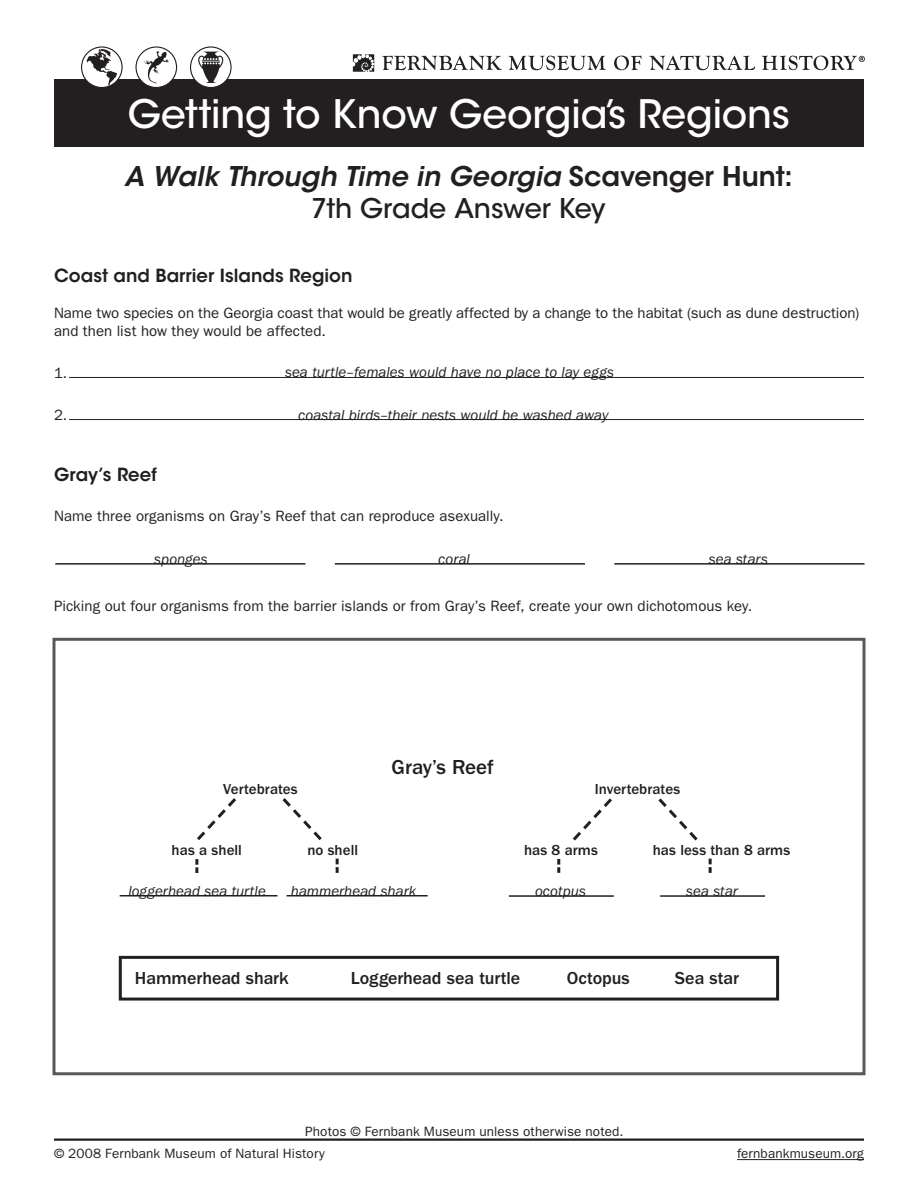
<style>
.page{position:relative;width:918px;height:1188px;background:#fff}
.page>*{position:absolute;margin:0;border:0;box-sizing:border-box;transform-origin:0 0}
.t1{font:500 39px "ITC Avant Garde Std";letter-spacing:-.005em;color:#fff}
.t2{font:italic 600 27px/32.4px "ITC Avant Garde Std";letter-spacing:.005em;color:#231f20;text-align:center}
.t3{font:500 21px "ITC Franklin Gothic Std";letter-spacing:-.005em;color:#231f20}
.t4{font:500 18px "ITC Franklin Gothic Std";letter-spacing:-.005em;color:#231f20}
.t5{font:600 18px "ITC Avant Garde Std";color:#231f20}
.t6{font:15px/18px "ITC Franklin Gothic Std";color:#231f20}
.t7{font:italic 15px "ITC Franklin Gothic Std";color:#231f20}
.t8{font:500 15px "ITC Franklin Gothic Std";color:#231f20}
.t9{font:13.5px "ITC Franklin Gothic Std";letter-spacing:.01em;color:#231f20}
.s1{font-style:normal}
.s2{font-weight:500;font-style:normal}
</style>
<div class="page">
<div style="left:54px;top:80px;width:810px;height:67px;background:#231f20"></div>
<svg style="left:191px;top:47px;width:40px;height:41px"></svg>
<svg style="left:198px;top:52px;width:25px;height:31px"></svg>
<div style="left:190px;top:46px;width:42px;height:42px;border:1px solid #231f20;border-radius:50%"></div>
<svg style="left:136px;top:47px;width:41px;height:41px"></svg>
<svg style="left:144px;top:51px;width:25px;height:33px"></svg>
<div style="left:135px;top:46px;width:42px;height:42px;border:1px solid #231f20;border-radius:50%"></div>
<svg style="left:82px;top:47px;width:40px;height:41px"></svg>
<svg style="left:87px;top:49px;width:30px;height:37px"></svg>
<div style="left:81px;top:46px;width:42px;height:42px;border:1px solid #231f20;border-radius:50%"></div>
<hr style="left:737px;top:1159px;width:127px;height:1px;background:#231f20">
<hr style="left:54px;top:1138px;width:810px;height:3px;background:#231f20">
<svg style="left:353px;top:54px;width:21px;height:18px"></svg>
<svg style="left:382px;top:56px;width:120px;height:14px"></svg>
<svg style="left:508px;top:56px;width:98px;height:14px"></svg>
<svg style="left:614px;top:56px;width:28px;height:14px"></svg>
<svg style="left:649px;top:56px;width:106px;height:14px"></svg>
<svg style="left:762px;top:56px;width:103px;height:14px"></svg>
<hr style="left:69px;top:377px;width:795px;height:1px;background:#231f20">
<hr style="left:69px;top:419px;width:795px;height:1px;background:#231f20">
<hr style="left:55px;top:563px;width:250px;height:2px;background:#231f20">
<hr style="left:335px;top:563px;width:250px;height:2px;background:#231f20">
<hr style="left:614px;top:563px;width:251px;height:2px;background:#231f20">
<div style="left:52px;top:638px;width:814px;height:437px;border:3px solid #231f20"></div>
<svg style="left:282px;top:798px;width:40px;height:43px"></svg>
<svg style="left:197px;top:798px;width:39px;height:43px"></svg>
<svg style="left:336px;top:859px;width:3px;height:14px"></svg>
<svg style="left:195px;top:859px;width:3px;height:14px"></svg>
<svg style="left:557px;top:859px;width:3px;height:14px"></svg>
<svg style="left:658px;top:798px;width:40px;height:43px"></svg>
<svg style="left:573px;top:798px;width:39px;height:43px"></svg>
<hr style="left:660px;top:895px;width:105px;height:2px;background:#231f20">
<svg style="left:709px;top:859px;width:3px;height:14px"></svg>
<hr style="left:120px;top:895px;width:157px;height:2px;background:#231f20">
<hr style="left:287px;top:895px;width:141px;height:2px;background:#231f20">
<hr style="left:509px;top:895px;width:105px;height:2px;background:#231f20">
<div style="left:119px;top:956px;width:660px;height:45px;border:3px solid #231f20"></div>
<h1 class="t1" style="left:128px;top:90px;width:664px">Getting to Know Georgia’s Regions</h1>
<h2 class="t2" style="left:124px;top:160px;width:670px">A Walk Through Time in Georgia <span class="s1">Scavenger Hunt:<br></span><span class="s2">7th Grade Answer Key</span></h2>
<p class="t5" style="left:54px;top:264px;width:300px">Coast and Barrier Islands Region</p>
<p class="t6" style="left:54px;top:304px;width:807px">Name two species on the Georgia coast that would be greatly affected by a change to the habitat (such as dune destruction) and then list how they would be affected.</p>
<p class="t6" style="left:54px;top:364px;width:15px">1.</p>
<p class="t6" style="left:54px;top:406px;width:15px">2.</p>
<p class="t7" style="left:285px;top:364px;width:330px">sea turtle–females would have no place to lay eggs</p>
<p class="t7" style="left:298px;top:406px;width:312px">coastal birds–their nests would be washed away</p>
<p class="t5" style="left:54px;top:463px;width:104px">Gray’s Reef</p>
<p class="t6" style="left:54px;top:507px;width:451px">Name three organisms on Gray’s Reef that can reproduce asexually.</p>
<p class="t7" style="left:154px;top:551px;width:55px">sponges</p>
<p class="t7" style="left:438px;top:551px;width:33px">coral</p>
<p class="t7" style="left:709px;top:551px;width:61px">sea stars</p>
<p class="t6" style="left:54px;top:597px;width:700px">Picking out four organisms from the barrier islands or from Gray’s Reef, create your own dichotomous key.</p>
<p class="t8" style="left:223px;top:781px;width:76px">Vertebrates</p>
<p class="t8" style="left:172px;top:841px;width:72px">has a shell</p>
<p class="t8" style="left:307px;top:841px;width:52px">no shell</p>
<h3 class="t3" style="left:392px;top:755px;width:104px">Gray’s Reef</h3>
<p class="t8" style="left:595px;top:781px;width:87px">Invertebrates</p>
<p class="t8" style="left:524px;top:841px;width:75px">has 8 arms</p>
<p class="t8" style="left:653px;top:841px;width:139px">has less than 8 arms</p>
<p class="t7" style="left:128px;top:882px;width:139px">loggerhead sea turtle</p>
<p class="t7" style="left:291px;top:882px;width:127px">hammerhead shark</p>
<p class="t7" style="left:535px;top:883px;width:52px">ocotpus</p>
<p class="t7" style="left:686px;top:883px;width:53px">sea star</p>
<p class="t4" style="left:135px;top:968px;width:155px">Hammerhead shark</p>
<p class="t4" style="left:351px;top:968px;width:171px">Loggerhead sea turtle</p>
<p class="t4" style="left:567px;top:968px;width:64px">Octopus</p>
<p class="t4" style="left:675px;top:968px;width:66px">Sea star</p>
<p class="t9" style="left:305px;top:1123px;width:320px">Photos © Fernbank Museum unless otherwise noted.</p>
<p class="t9" style="left:54px;top:1146px;width:272px">© 2008 Fernbank Museum of Natural History</p>
<p class="t9" style="left:737px;top:1146px;width:128px">fernbankmuseum.org</p>
</div>
